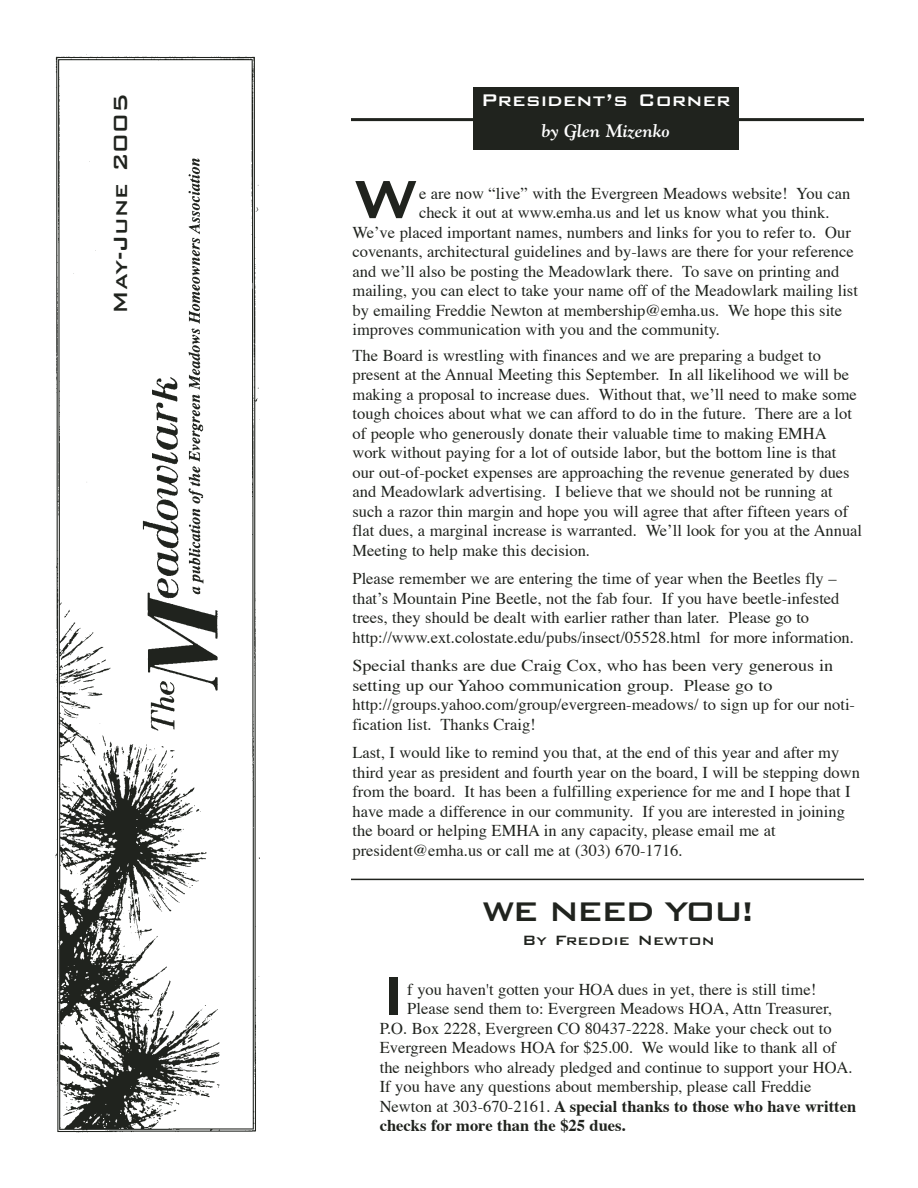
<style>
.page{position:relative;width:918px;height:1188px;background:#fff}
.page>*{position:absolute;margin:0;border:0;box-sizing:border-box;transform-origin:0 0}
.t1{font:500 72px "Bank Gothic BT";color:#20231e}
.t2{font:500 36px "Bank Gothic BT";letter-spacing:-.085em;color:#20231e}
.t3{font:500 25.5px "Bank Gothic BT";color:#20231e}
.t4{font:500 22.5px "Bank Gothic BT";color:#fff}
.t5{font:500 18px "Bank Gothic BT";color:#20231e}
.t6{font:italic 700 18px "Goudy";color:#fff}
.t7{font:16.5px/19.5px "Times";color:#20231e}
.t8{font:16.5px/19.5px "Times";color:#20231e;scale:1.1 1}
.t9{font:700 16.5px "Times";color:#20231e}
.s1{font-weight:400}
</style>
<div class="page">
<img style="left:55px;top:54px;width:204px;height:1079px">
<div style="left:115px;top:92px;width:37px;height:371px;background:#fff"></div>
<hr style="left:351px;top:118px;width:513px;height:3px;background:#20231e">
<div style="left:473px;top:88px;width:265px;height:62px;background:#20231e"></div>
<hr style="left:351px;top:879px;width:513px;height:1px;background:#20231e">
<h3 class="t3" style="left:104px;top:314px;width:222px;rotate:-90deg">May-June 2005</h3>
<h3 class="t4" style="left:481px;top:85px;width:252px">President’s Corner</h3>
<p class="t6" style="left:542px;top:124px;width:129px">by Glen Mizenko</p>
<h1 class="t1" style="left:352px;top:151px;width:68px">W</h1>
<p class="t7" style="left:419px;top:185px;width:433px">e are now “live” with the Evergreen Meadows website! You can</p>
<p class="t7" style="left:419px;top:204px;width:412px">check it out at www.emha.us and let us know what you think.</p>
<p class="t7" style="left:352px;top:224px;width:500px">We’ve placed important names, numbers and links for you to refer to. Our</p>
<p class="t7" style="left:352px;top:243px;width:503px">covenants, architectural guidelines and by-laws are there for your reference</p>
<p class="t7" style="left:352px;top:263px;width:488px">and we’ll also be posting the Meadowlark there. To save on printing and</p>
<p class="t7" style="left:352px;top:282px;width:507px">mailing, you can elect to take your name off of the Meadowlark mailing list</p>
<p class="t7" style="left:352px;top:302px;width:491px">by emailing Freddie Newton at membership@emha.us. We hope this site</p>
<p class="t7" style="left:352px;top:321px;width:369px">improves communication with you and the community.</p>
<p class="t7" style="left:352px;top:347px;width:511px">The Board is wrestling with finances and we are preparing a budget to present at the Annual Meeting this September. In all likelihood we will be making a proposal to increase dues. Without that, we’ll need to make some tough choices about what we can afford to do in the future. There are a lot of people who generously donate their valuable time to making EMHA work without paying for a lot of outside labor, but the bottom line is that our out-of-pocket expenses are approaching the revenue generated by dues and Meadowlark advertising. I believe that we should not be running at such a razor thin margin and hope you will agree that after fifteen years of flat dues, a marginal increase is warranted. We’ll look for you at the Annual Meeting to help make this decision.</p>
<p class="t7" style="left:352px;top:570px;width:503px">Please remember we are entering the time of year when the Beetles fly – that’s Mountain Pine Beetle, not the fab four. If you have beetle-infested trees, they should be dealt with earlier rather than later. Please go to http://www.ext.colostate.edu/pubs/insect/05528.html for more information.</p>
<p class="t8" style="left:352px;top:657px;width:458px">Special thanks are due Craig Cox, who has been very generous in setting up our Yahoo communication group. Please go to http://groups.yahoo.com/group/evergreen-meadows/ to sign up for our noti&shy;fication list. Thanks Craig!</p>
<p class="t7" style="left:352px;top:744px;width:509px">Last, I would like to remind you that, at the end of this year and after my third year as president and fourth year on the board, I will be stepping down from the board. It has been a fulfilling experience for me and I hope that I have made a difference in our community. If you are interested in joining the board or helping EMHA in any capacity, please email me at president@emha.us or call me at (303) 670-1716.</p>
<h2 class="t2" style="left:482px;top:888px;width:274px">WE NEED YOU!</h2>
<p class="t5" style="left:522px;top:929px;width:194px">By Freddie Newton</p>
<h1 class="t1" style="left:380px;top:947px;width:29px">I</h1>
<p class="t7" style="left:407px;top:981px;width:410px">f you haven't gotten your HOA dues in yet, there is still time!</p>
<p class="t7" style="left:407px;top:1000px;width:426px">Please send them to: Evergreen Meadows HOA, Attn Treasurer,</p>
<p class="t7" style="left:380px;top:1020px;width:454px">P.O. Box 2228, Evergreen CO 80437-2228. Make your check out to</p>
<p class="t7" style="left:380px;top:1039px;width:458px">Evergreen Meadows HOA for $25.00. We would like to thank all of</p>
<p class="t7" style="left:380px;top:1059px;width:474px">the neighbors who already pledged and continue to support your HOA.</p>
<p class="t7" style="left:380px;top:1078px;width:433px">If you have any questions about membership, please call Freddie</p>
<p class="t9" style="left:380px;top:1099px;width:478px"><span class="s1">Newton at 303-670-2161.</span> A special thanks to those who have written</p>
<p class="t9" style="left:380px;top:1119px;width:248px">checks for more than the $25 dues.</p>
</div>
